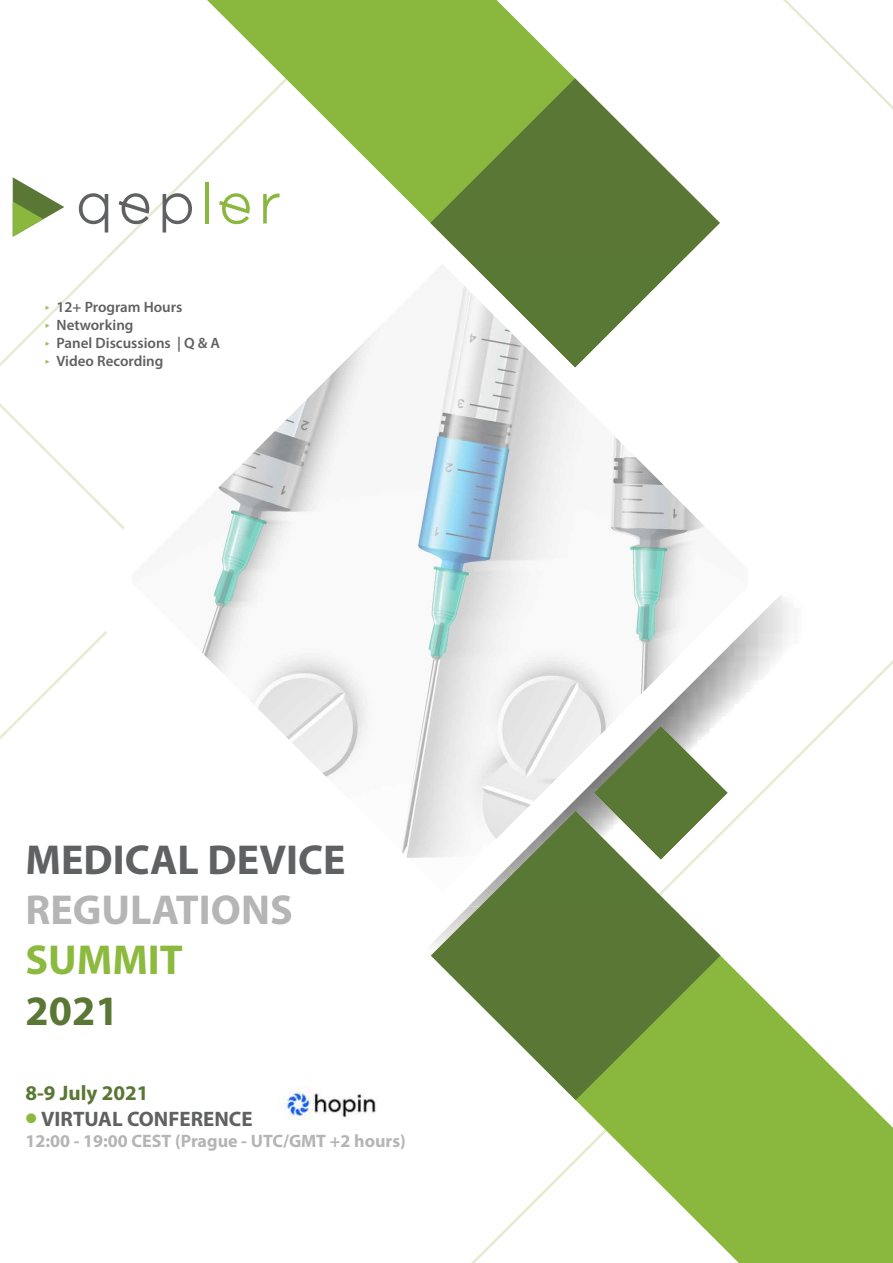
<style>
.page{position:relative;width:893px;height:1263px;background:#fff}
.page>*{position:absolute;margin:0;border:0;box-sizing:border-box;transform-origin:0 0}
.t1{font:700 42px "Myriad Pro";color:#606162}
.t2{font:700 42px "Myriad Pro";color:#b5b5b5}
.t3{font:700 42px/50.4px "Myriad Pro";color:#8cba3f}
.t4{font:700 21px "Myriad Pro";color:#606162}
.t5{font:700 21px "Myriad Pro";color:#5a7735}
.t6{font:700 18px "Myriad Pro";color:#b5b5b5}
.t7{font:600 15px "Myriad Pro";color:#606061}
.s1{color:#9bc057}
.s2{color:#5a7735}
.s3{color:#8bb93f}
</style>
<div class="page">
<svg style="left:783px;top:0;width:110px;height:110px"></svg>
<svg style="left:471px;top:955px;width:422px;height:308px;fill:#8ab83f"></svg>
<svg style="left:207px;top:0;width:368px;height:225px;fill:#8ab83f"></svg>
<svg style="left:431px;top:907px;width:289px;height:193px;fill:#5a7735"></svg>
<svg style="left:430px;top:78px;width:290px;height:181px;fill:#5a7735"></svg>
<svg style="left:13px;top:177px;width:51px;height:60px"></svg>
<svg style="left:163px;top:193px;width:29px;height:39px"></svg>
<svg style="left:79px;top:193px;width:29px;height:39px"></svg>
<hr style="left:205px;top:182px;width:4px;height:41px;background:#8ab73f">
<svg style="left:263px;top:193px;width:16px;height:30px"></svg>
<svg style="left:119px;top:193px;width:30px;height:31px"></svg>
<svg style="left:219px;top:193px;width:31px;height:31px"></svg>
<img style="left:757px;top:695px;width:101px;height:104px">
<img style="left:0;top:259px;width:125px;height:271px">
<img style="left:0;top:631px;width:107px;height:109px">
<div style="left:480px;top:893px;width:191px;height:14px;background:#5a7835"></div>
<img style="left:466px;top:259px;width:218px;height:5px">
<img style="left:278px;top:1086px;width:98px;height:34px">
<img style="left:202px;top:264px;width:555px;height:629px">
<p class="t7" style="left:43px;top:297px;width:141px"><span class="s1">▸</span> 12+ Program Hours</p>
<p class="t7" style="left:43px;top:315px;width:92px"><span class="s1">▸</span> Networking</p>
<p class="t7" style="left:43px;top:333px;width:179px"><span class="s1">▸</span> Panel Discussions | Q &amp; A</p>
<p class="t7" style="left:43px;top:351px;width:122px"><span class="s1">▸</span> Video Recording</p>
<p class="t1" style="left:26px;top:832px;width:322px">MEDICAL DEVICE</p>
<p class="t2" style="left:26px;top:882px;width:269px">REGULATIONS</p>
<p class="t3" style="left:26px;top:934px;width:159px">SUMMIT<br><span class="s2">2021</span></p>
<p class="t5" style="left:26px;top:1080px;width:124px">8-9 July 2021</p>
<p class="t4" style="left:26px;top:1105px;width:229px"><span class="s3">●</span> VIRTUAL CONFERENCE</p>
<p class="t6" style="left:26px;top:1129px;width:382px">12:00 - 19:00 CEST (Prague - UTC/GMT +2 hours)</p>
</div>
